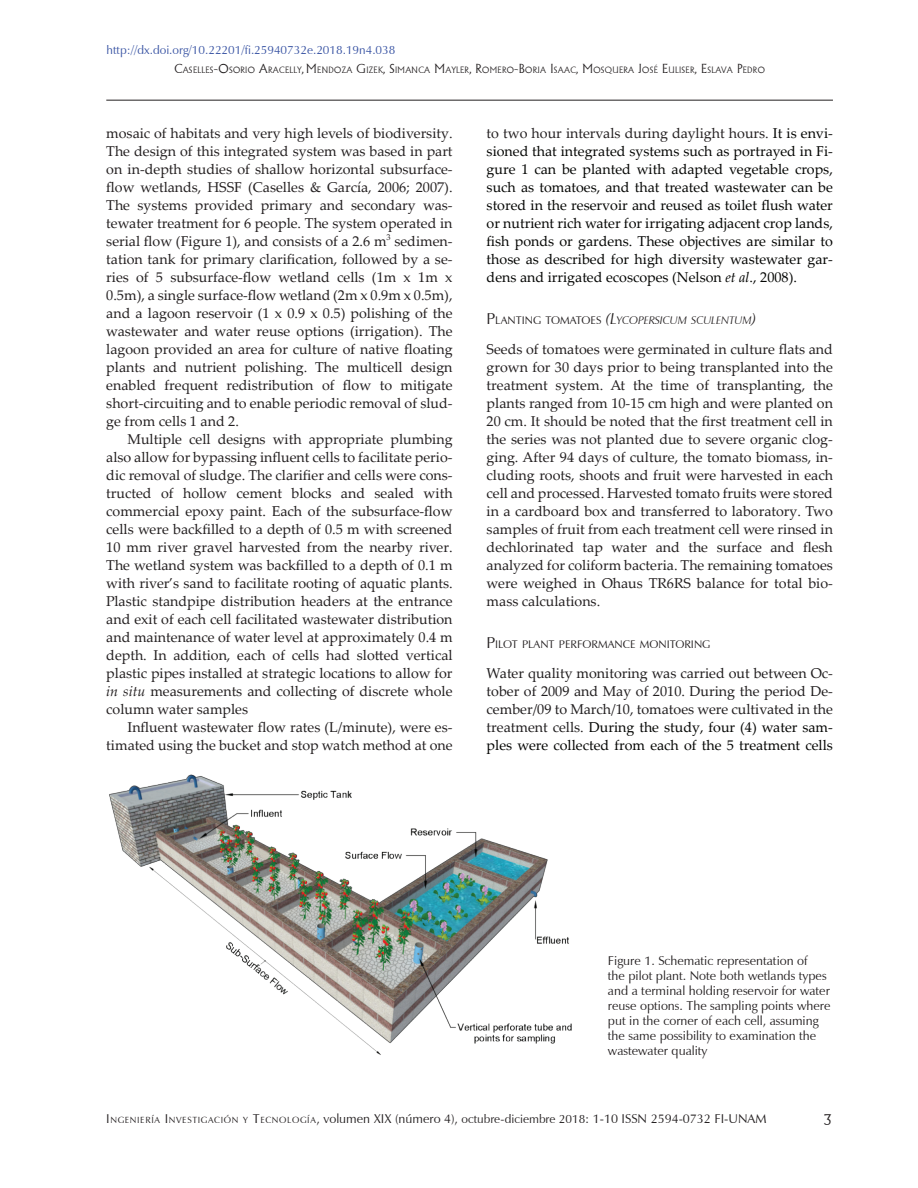
<style>
.page{position:relative;width:918px;height:1188px;background:#fff}
.page>*{position:absolute;margin:0;border:0;box-sizing:border-box;transform-origin:0 0}
.t1{font:300 15px "Adelon";color:#231f20}
.t2{font:14.25px/18px "Palatino Linotype";color:#231f20;text-align:justify}
.t3{font:14.25px/18px "Palatino Linotype";color:#040503;text-align:justify}
.t4{font:14.25px/18px "Palatino Linotype";color:#201d1e;text-align:justify}
.t5{font:12.75px/15px "Zapf Humanist 601 BT";color:#231f20}
.t6{font:12px "Zapf Humanist 601 BT";color:#3853a3}
.t7{font:italic 10.95px "Zapf Humanist 601 BT";color:#231f20}
.t8{font:10.95px "Zapf Humanist 601 BT";color:#231f20}
.t9{font:300 8.85px "Adelon";letter-spacing:.035em;color:#231f20}
.s1{font-size:12.75px}
.s2{font-style:italic}
.s3{color:#231f20}
.s4{font-style:normal;font-size:15.75px}
.s5{font-style:normal}
.s6{font-size:15.75px}
.s7{color:#040503}
.s8{font-style:inherit}
.s9{font-size:8.85px}
.s10{font-size:12px}
</style>
<div class="page">
<hr style="left:106px;top:100px;width:727px;height:1px;background:#231f20">
<img style="left:109px;top:774px;width:463px;height:281px">
<p class="t6" style="left:107px;top:42px;width:290px">http://dx.doi.org/10.22201/fi.25940732e.2018.19n4.038</p>
<p class="t9" style="left:174px;top:64px;width:591px"><span class="s1">C</span>ASELLES<span class="s1">-O</span>SORIO <span class="s1">A</span>RACELLY<span class="s1">,</span> <span class="s1">M</span>ENDOZA <span class="s1">G</span>IZEK<span class="s1">, S</span>IMANCA <span class="s1">M</span>AYLER<span class="s1">, R</span>OMERO<span class="s1">-B</span>ORJA <span class="s1">I</span> SAAC<span class="s1">, M</span>OSQUERA <span class="s1">J</span>OSÉ <span class="s1">E</span>ULISER<span class="s1">, E</span>SLAVA <span class="s1">P</span>EDRO</p>
<p class="t2" style="left:106px;top:124px;width:348px">mosaic of habitats and very high levels of biodiversity.<br>The design of this integrated system was based in part on in-depth studies of shallow horizontal subsurface&shy;flow wetlands, HSSF (Caselles &amp; García, 2006; 2007).<br>The systems provided primary and secondary was&shy;tewater treatment for 6 people. The system operated in serial flow (Figure 1), and consists of a 2.6 m<sup>3</sup> sedimen&shy;tation tank for primary clarification, followed by a se&shy;ries of 5 subsurface-flow wetland cells (1m x 1m x 0.5m), a single surface-flow wetland (2m x 0.9m x 0.5m), and a lagoon reservoir (1 x 0.9 x 0.5) polishing of the wastewater and water reuse options (irrigation). The lagoon provided an area for culture of native floating plants and nutrient polishing. The multicell design enabled frequent redistribution of flow to mitigate short-circuiting and to enable periodic removal of slud&shy;ge from cells 1 and 2.</p>
<p class="t2" style="left:106px;top:430px;width:348px;text-indent:21px">Multiple cell designs with appropriate plumbing also allow for bypassing influent cells to facilitate perio&shy;dic removal of sludge. The clarifier and cells were cons&shy;tructed of hollow cement blocks and sealed with commercial epoxy paint. Each of the subsurface-flow cells were backfilled to a depth of 0.5 m with screened 10 mm river gravel harvested from the nearby river.<br>The wetland system was backfilled to a depth of 0.1 m with river’s sand to facilitate rooting of aquatic plants.<br>Plastic standpipe distribution headers at the entrance and exit of each cell facilitated wastewater distribution and maintenance of water level at approximately 0.4 m depth. In addition, each of cells had slotted vertical plastic pipes installed at strategic locations to allow for <span class="s2">in situ</span> measurements and collecting of discrete whole column water samples</p>
<p class="t2" style="left:106px;top:718px;width:348px;text-align:right">Influent wastewater flow rates (L/minute), were es&shy;timated using the bucket and stop watch method at one</p>
<p class="t3" style="left:487px;top:124px;width:348px"><span class="s3">to two hour intervals during daylight hours.</span> It is envi&shy;sioned that integrated systems such as portrayed in Fi&shy;gure 1 can be planted with adapted vegetable crops, such as tomatoes, and that treated wastewater can be stored in the reservoir and reused as toilet flush water or nutrient rich water for irrigating adjacent crop lands, fish ponds or gardens. These objectives are similar to those as described for high diversity wastewater gar&shy;dens and irrigated ecoscopes (Nelson <span class="s2">et al</span>., 2008).</p>
<p class="t7" style="left:487px;top:314px;width:271px"><span class="s4">P</span><span class="s5">LANTING TOMATOES</span> <span class="s6">(L</span>YCOPERSICUM SCULENTUM<span class="s6">)</span></p>
<p class="t2" style="left:487px;top:340px;width:348px">Seeds of tomatoes were germinated in culture flats and grown for 30 days prior to being transplanted into the treatment system. At the time of transplanting, the plants ranged from 10-15 cm high and were planted on 20 cm. It should be noted that the first treatment cell in the series was not planted due to severe organic clog&shy;ging. After 94 days of culture, the tomato biomass, in&shy;cluding roots, shoots and fruit were harvested in each cell and processed. Harvested tomato fruits were stored in a cardboard box and transferred to laboratory. Two samples of fruit from each treatment cell were rinsed in dechlorinated tap water and the surface and flesh analyzed for coliform bacteria. The remaining tomatoes were weighed in Ohaus TR6RS balance for total bio&shy;mass calculations.</p>
<p class="t8" style="left:487px;top:637px;width:225px"><span class="s6">P</span>ILOT PLANT PERFORMANCE MONITORING</p>
<p class="t4" style="left:487px;top:664px;width:348px">Water quality monitoring was carried out between Oc&shy;tober of 2009 and May of 2010. During the period De&shy;cember/09 to March/10, tomatoes were cultivated in the treatment cells. <span class="s7">During the study, four (4) water sam&shy;ples were collected from each of the 5 treatment cells</span></p>
<p class="t5" style="left:608px;top:954px;width:224px">Figure 1. Schematic representation of<br>the pilot plant. Note both wetlands types and a terminal holding reservoir for water reuse options. The sampling points where put in the corner of each cell, assuming the same possibility to examination the wastewater quality</p>
<p class="t5" style="left:106px;top:1111px;width:662px"><span class="s8">I</span><span class="s9">NGENI ERÍA</span> <span class="s8">I</span><span class="s9">NVESTI GACI ÓN Y</span> <span class="s8">T</span><span class="s9">ECNOLOGÍA</span><span class="s8">,</span> volumen XIX (número 4), <span class="s10">octubre-diciembre 2018</span>: 1-10 ISSN 2594-0732 FI-UNAM</p>
<p class="t1" style="left:823px;top:1111px;width:10px">3</p>
</div>
